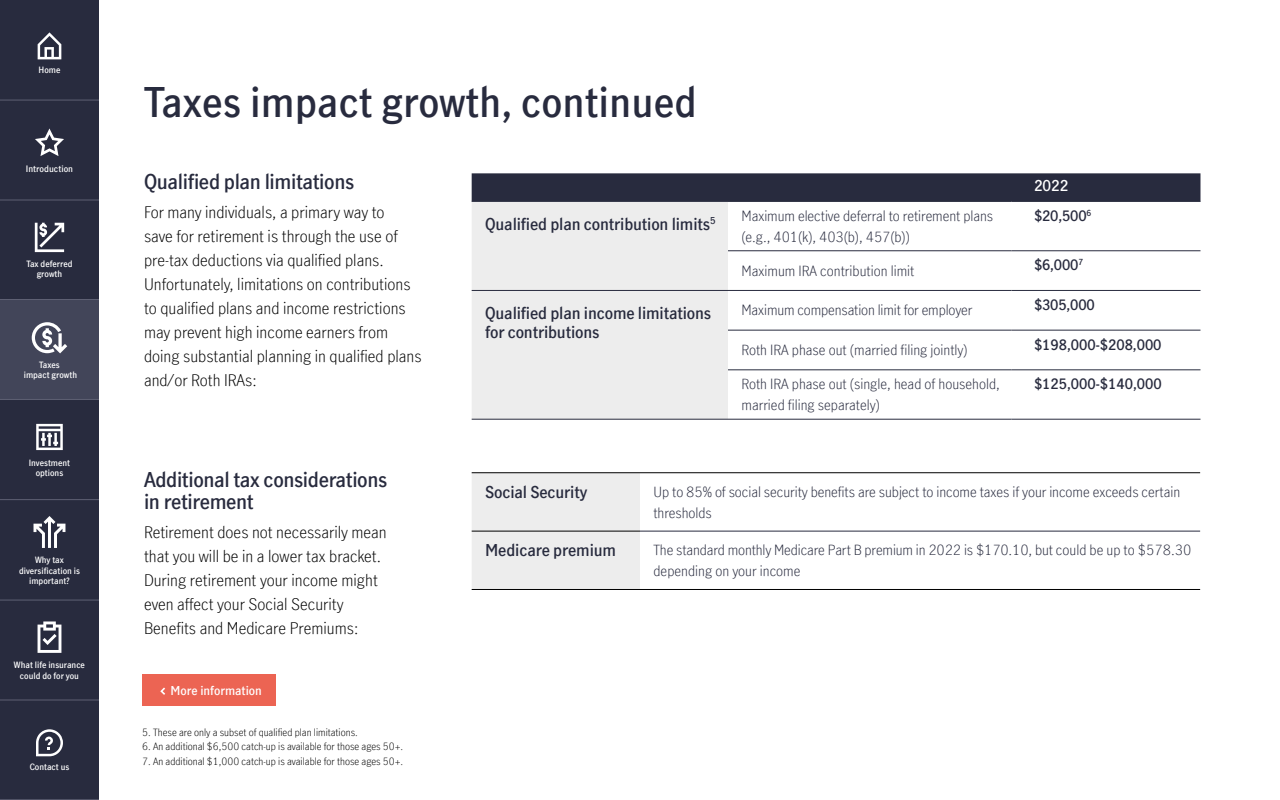
<style>
.page{position:relative;width:1280px;height:800px;background:#fff}
.page>*{position:absolute;margin:0;border:0;box-sizing:border-box;transform-origin:0 0}
.page_head{font:600 40px "Manulife JH Sans Optimized";color:#282b3e}
.t1{font:600 20px/22px "Manulife JH Sans Optimized";letter-spacing:-.02em;color:#282b3e}
.t2{font:300 16px/24px "Manulife JH Sans Optimized";color:#000}
.para_head_with_under{font:600 16px/19.2px "Manulife JH Sans Optimized";letter-spacing:-.01em;color:#282b3e}
.para_head_with_under-2{font:600 14.6px "Manulife JH Sans Optimized";color:#fff}
.para_head_with_under-3{font:300 14px/21px "Manulife JH Sans Optimized";letter-spacing:-.005em;color:#282b3e}
.bullet_list{font:600 14px "Manulife JH Sans Optimized";color:#282b3e}
.para_head_with_under-4{font:600 14px "Manulife JH Sans Optimized";letter-spacing:-.01em;color:#282b3e}
.t3{font:600 12px "Manulife JH Sans Optimized";color:#fff}
.t4{font:300 10px "Manulife JH Sans Optimized";color:#000}
.t5{font:600 8.7px "Manulife JH Sans Optimized";color:#fff}
.t6{font:600 8.5px/10.2px "Manulife JH Sans Optimized";color:#fff;text-align:center}
</style>
<div class="page">
<div style="left:0;top:0;width:99px;height:800px;background:#282b3e"></div>
<div style="left:472px;top:173px;width:728px;height:28px;background:#282b3e"></div>
<div style="left:472px;top:202px;width:256px;height:217px;background:#ededed"></div>
<hr style="left:472px;top:201px;width:256px;height:1px;background:#282b3e">
<hr style="left:728px;top:201px;width:284px;height:1px;background:#282b3e">
<hr style="left:1012px;top:201px;width:188px;height:1px;background:#282b3e">
<hr style="left:728px;top:251px;width:284px;height:1px;background:#282b3e">
<hr style="left:1012px;top:251px;width:188px;height:1px;background:#282b3e">
<hr style="left:472px;top:290px;width:256px;height:1px;background:#282b3e">
<hr style="left:728px;top:290px;width:284px;height:1px;background:#282b3e">
<hr style="left:1012px;top:290px;width:188px;height:1px;background:#282b3e">
<hr style="left:728px;top:330px;width:284px;height:1px;background:#282b3e">
<hr style="left:1012px;top:330px;width:188px;height:1px;background:#282b3e">
<hr style="left:728px;top:370px;width:284px;height:1px;background:#282b3e">
<hr style="left:1012px;top:370px;width:188px;height:1px;background:#282b3e">
<hr style="left:472px;top:419px;width:256px;height:1px;background:#282b3e">
<hr style="left:728px;top:419px;width:284px;height:1px;background:#282b3e">
<hr style="left:1012px;top:419px;width:188px;height:1px;background:#282b3e">
<div style="left:472px;top:473px;width:168px;height:116px;background:#ededed"></div>
<hr style="left:472px;top:531px;width:168px;height:1px;background:#000">
<hr style="left:640px;top:531px;width:560px;height:1px;background:#282b3e">
<hr style="left:472px;top:472px;width:168px;height:1px;background:#000">
<hr style="left:640px;top:472px;width:560px;height:1px;background:#000">
<hr style="left:472px;top:589px;width:168px;height:1px;background:#000">
<hr style="left:640px;top:589px;width:560px;height:1px;background:#000">
<div style="left:142px;top:675px;width:133px;height:31px;background:#ec6453"></div>
<svg style="left:160px;top:688px;width:5px;height:7px"></svg>
<div style="left:0;top:299px;width:99px;height:101px;background:#424559"></div>
<hr style="left:0;top:100px;width:99px;height:1px;background:#5e6073">
<hr style="left:0;top:299px;width:99px;height:1px;background:#5e6073">
<hr style="left:0;top:200px;width:99px;height:1px;background:#5e6073">
<hr style="left:0;top:600px;width:99px;height:1px;background:#5e6073">
<hr style="left:0;top:499px;width:99px;height:1px;background:#5e6073">
<hr style="left:0;top:399px;width:99px;height:1px;background:#5e6073">
<hr style="left:0;top:700px;width:99px;height:1px;background:#5e6073">
<hr style="left:0;top:799px;width:99px;height:1px;background:#5e6073">
<svg style="left:36px;top:729px;width:27px;height:27px"></svg>
<svg style="left:38px;top:32px;width:23px;height:27px"></svg>
<svg style="left:35px;top:128px;width:29px;height:28px"></svg>
<svg style="left:35px;top:223px;width:29px;height:29px"></svg>
<svg style="left:36px;top:424px;width:27px;height:26px"></svg>
<svg style="left:34px;top:516px;width:31px;height:32px"></svg>
<svg style="left:32px;top:322px;width:35px;height:31px"></svg>
<svg style="left:38px;top:621px;width:23px;height:32px"></svg>
<p class="t6" style="left:39px;top:65px;width:23px">Home</p>
<p class="t5" style="left:26px;top:162px;width:49px">Introduction</p>
<p class="t6" style="left:26px;top:258px;width:48px">Tax deferred growth</p>
<p class="t6" style="left:24px;top:359px;width:55px">Taxes<br>impact growth</p>
<p class="t6" style="left:29px;top:457px;width:43px">Investment options</p>
<p class="t6" style="left:19px;top:555px;width:62px">Why tax diversification is important?</p>
<p class="t6" style="left:14px;top:660px;width:73px">What life insurance could do for you</p>
<p class="t6" style="left:30px;top:761px;width:41px">Contact us</p>
<p class="page_head" style="left:144px;top:75px;width:554px">Taxes impact growth, continued</p>
<p class="t1" style="left:144px;top:170px;width:212px">Qualified plan limitations</p>
<p class="t2" style="left:144px;top:199px;width:279px">For many individuals, a primary way to<br>save for retirement is through the use of pre-tax deductions via qualified plans.<br>Unfortunately, limitations on contributions to qualified plans and income restrictions may prevent high income earners from doing substantial planning in qualified plans and/or Roth IRAs:</p>
<p class="t1" style="left:144px;top:468px;width:245px">Additional tax considerations in retirement</p>
<p class="t2" style="left:144px;top:519px;width:244px">Retirement does not necessarily mean that you will be in a lower tax bracket.<br>During retirement your income might even affect your Social Security Benefits and Medicare Premiums:</p>
<p class="t3" style="left:171px;top:682px;width:93px">More information</p>
<p class="t4" style="left:142px;top:726px;width:217px">5. These are only a subset of qualified plan limitations.</p>
<p class="t4" style="left:142px;top:740px;width:263px">6. An additional $6,500 catch-up is available for those ages 50+.</p>
<p class="t4" style="left:142px;top:754px;width:263px">7. An additional $1,000 catch-up is available for those ages 50+.</p>
<p class="para_head_with_under-2" style="left:1034px;top:176px;width:36px">2022</p>
<p class="para_head_with_under" style="left:485px;top:214px;width:232px">Qualified plan contribution limits<sup>5</sup></p>
<p class="para_head_with_under-3" style="left:742px;top:205px;width:253px">Maximum elective deferral to retirement plans (e.g., 401(k), 403(b), 457(b))</p>
<p class="para_head_with_under-4" style="left:1034px;top:206px;width:59px">$20,500<sup>6</sup></p>
<p class="para_head_with_under-3" style="left:742px;top:260px;width:175px">Maximum IRA contribution limit</p>
<p class="para_head_with_under-4" style="left:1034px;top:255px;width:51px">$6,000<sup>7</sup></p>
<p class="para_head_with_under" style="left:485px;top:303px;width:228px">Qualified plan income limitations for contributions</p>
<p class="para_head_with_under-3" style="left:742px;top:299px;width:232px">Maximum compensation limit for employer</p>
<p class="bullet_list" style="left:1034px;top:295px;width:62px">$305,000</p>
<p class="para_head_with_under-3" style="left:742px;top:339px;width:228px">Roth IRA phase out (married filing jointly)</p>
<p class="bullet_list" style="left:1034px;top:335px;width:129px">$198,000-$208,000</p>
<p class="para_head_with_under-3" style="left:742px;top:373px;width:260px">Roth IRA phase out (single, head of household, married filing separately)</p>
<p class="bullet_list" style="left:1034px;top:374px;width:129px">$125,000-$140,000</p>
<p class="para_head_with_under" style="left:485px;top:482px;width:104px">Social Security</p>
<p class="para_head_with_under-3" style="left:654px;top:480px;width:528px">Up to 85% of social security benefits are subject to income taxes if your income exceeds certain thresholds</p>
<p class="para_head_with_under" style="left:485px;top:540px;width:132px">Medicare premium</p>
<p class="para_head_with_under-3" style="left:654px;top:539px;width:539px">The standard monthly Medicare Part B premium in 2022 is $170.10, but could be up to $578.30 depending on your income</p>
</div>
